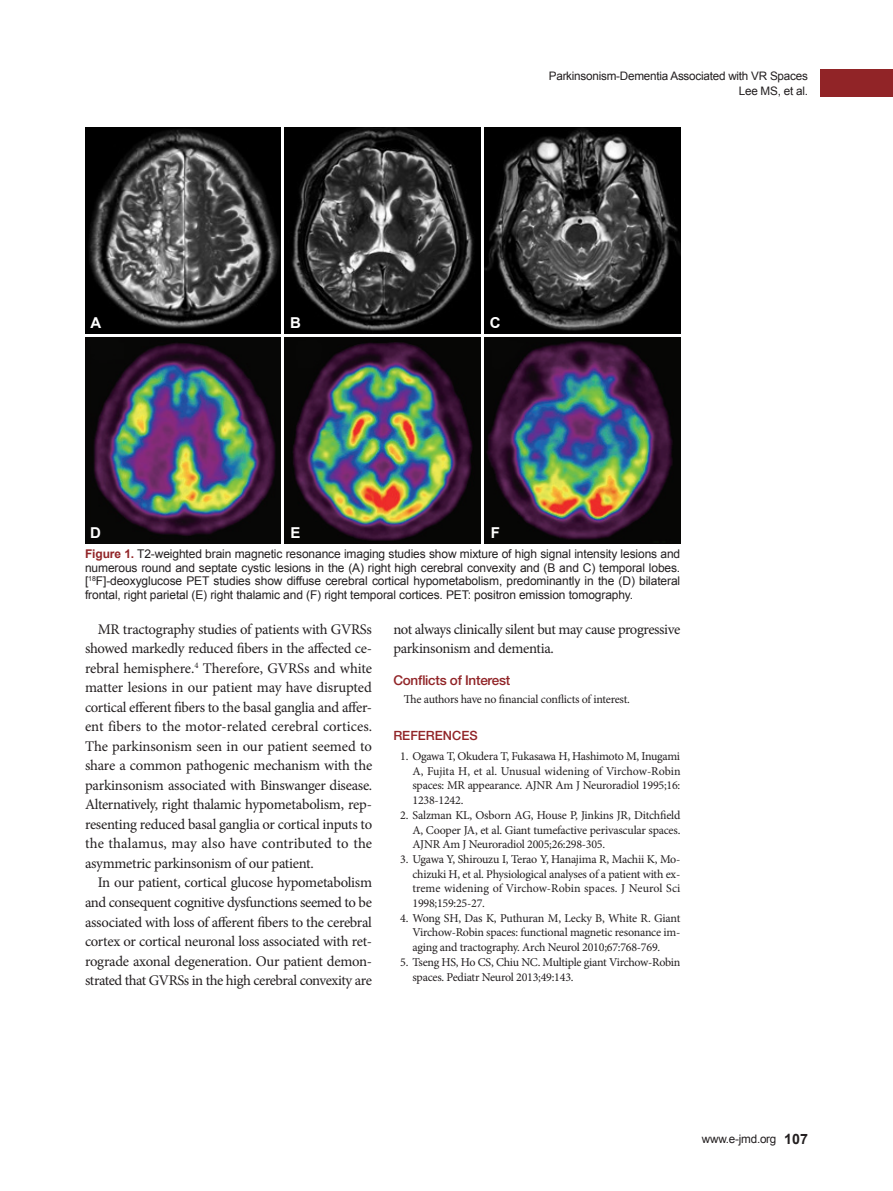
<style>
.page{position:relative;width:893px;height:1191px;background:#fff}
.page>*{position:absolute;margin:0;border:0;box-sizing:border-box;transform-origin:0 0}
.t1{font:700 15px "Arial";color:#fff}
.본문{font:14.7px/19.5px "Minion Pro";letter-spacing:-.03em;color:#231f20;text-align:justify}
.acknowledgments{font:500 13.5px "Helvetica Neue LT Std";letter-spacing:-.02em;color:#912427}
.REF{font:500 12.75px "Helvetica Neue LT Std";color:#912427}
.REF글{font:12px/14.7px "Minion Pro";letter-spacing:-.02em;color:#231f20;text-align:justify}
.그림제목{font:12px/13.5px "Arial";letter-spacing:-.01em;color:#231f20;text-align:justify}
.acknow_글{font:12px "Minion Pro";letter-spacing:-.025em;color:#231f20}
.t2{font:11.7px "Arial";letter-spacing:-.02em;color:#231f20}
.s1{font-weight:700;color:#912427}
.s2{font-weight:700;font-size:14.25px}
</style>
<div class="page">
<div style="left:821px;top:69px;width:72px;height:28px;background:#912427"></div>
<img style="left:85px;top:128px;width:196px;height:205px">
<img style="left:85px;top:337px;width:196px;height:206px">
<img style="left:285px;top:128px;width:195px;height:205px">
<img style="left:285px;top:337px;width:195px;height:206px">
<img style="left:485px;top:128px;width:195px;height:205px">
<img style="left:485px;top:337px;width:195px;height:206px">
<p class="t1" style="left:91px;top:313px;width:12px">A</p>
<p class="t1" style="left:90px;top:523px;width:12px">D</p>
<p class="t1" style="left:290px;top:313px;width:12px">B</p>
<p class="t1" style="left:291px;top:523px;width:12px">E</p>
<p class="t2" style="left:549px;top:68px;width:261px">Parkinsonism-Dementia Associated with VR Spaces</p>
<p class="t2" style="left:739px;top:83px;width:71px">Lee MS, et al.</p>
<p class="t1" style="left:490px;top:313px;width:12px">C</p>
<p class="t1" style="left:491px;top:523px;width:11px">F</p>
<p class="그림제목" style="left:85px;top:547px;width:597px"><span class="s1">Figure 1.</span> T2-weighted brain magnetic resonance imaging studies show mixture of high signal intensity lesions and numerous round and septate cystic lesions in the (A) right high cerebral convexity and (B and C) temporal lobes. [<sup>18</sup>F]-deoxyglucose PET studies show diffuse cerebral cortical hypometabolism, predominantly in the (D) bilateral frontal, right parietal (E) right thalamic and (F) right temporal cortices. PET: positron emission tomography.</p>
<p class="본문" style="left:85px;top:619px;width:289px;text-indent:13px">MR tractography studies of patients with GVRSs showed markedly reduced fibers in the affected ce&shy;rebral hemisphere.<sup>4</sup> Therefore, GVRSs and white matter lesions in our patient may have disrupted cortical efferent fibers to the basal ganglia and affer&shy;ent fibers to the motor-related cerebral cortices.<br>The parkinsonism seen in our patient seemed to share a common pathogenic mechanism with the parkinsonism associated with Binswanger disease.<br>Alternatively, right thalamic hypometabolism, rep&shy;resenting reduced basal ganglia or cortical inputs to the thalamus, may also have contributed to the asymmetric parkinsonism of our patient.</p>
<p class="본문" style="left:85px;top:873px;width:289px;text-indent:13px">In our patient, cortical glucose hypometabolism and consequent cognitive dysfunctions seemed to be associated with loss of afferent fibers to the cerebral cortex or cortical neuronal loss associated with ret&shy;rograde axonal degeneration. Our patient demon&shy;strated that GVRSs in the high cerebral convexity are</p>
<p class="본문" style="left:393px;top:619px;width:288px">not always clinically silent but may cause progressive parkinsonism and dementia.</p>
<p class="acknowledgments" style="left:393px;top:672px;width:118px">Conflicts of Interest</p>
<p class="acknow_글" style="left:404px;top:691px;width:227px">The authors have no financial conflicts of interest.</p>
<p class="REF" style="left:393px;top:728px;width:86px">REFERENCES</p>
<p class="REF글" style="left:412px;top:749px;width:270px;text-indent:-12px">1. Ogawa T, Okudera T, Fukasawa H, Hashimoto M, Inugami A, Fujita H, et al. Unusual widening of Virchow-Robin spaces: MR appearance. AJNR Am J Neuroradiol 1995;16:<br>1238-1242.</p>
<p class="REF글" style="left:412px;top:807px;width:269px;text-indent:-12px">2. Salzman KL, Osborn AG, House P, Jinkins JR, Ditchfield A, Cooper JA, et al. Giant tumefactive perivascular spaces.<br>AJNR Am J Neuroradiol 2005;26:298-305.</p>
<p class="REF글" style="left:412px;top:851px;width:269px;text-indent:-12px">3. Ugawa Y, Shirouzu I, Terao Y, Hanajima R, Machii K, Mo&shy;chizuki H, et al. Physiological analyses of a patient with ex&shy;treme widening of Virchow-Robin spaces. J Neurol Sci 1998;159:25-27.</p>
<p class="REF글" style="left:412px;top:910px;width:269px;text-indent:-12px">4. Wong SH, Das K, Puthuran M, Lecky B, White R. Giant Virchow-Robin spaces: functional magnetic resonance im&shy;aging and tractography. Arch Neurol 2010;67:768-769.</p>
<p class="REF글" style="left:412px;top:954px;width:269px;text-indent:-12px">5. Tseng HS, Ho CS, Chiu NC. Multiple giant Virchow-Robin spaces. Pediatr Neurol 2013;49:143.</p>
<p class="t2" style="left:702px;top:1131px;width:108px">www.e-jmd.org <span class="s2">107</span></p>
</div>
